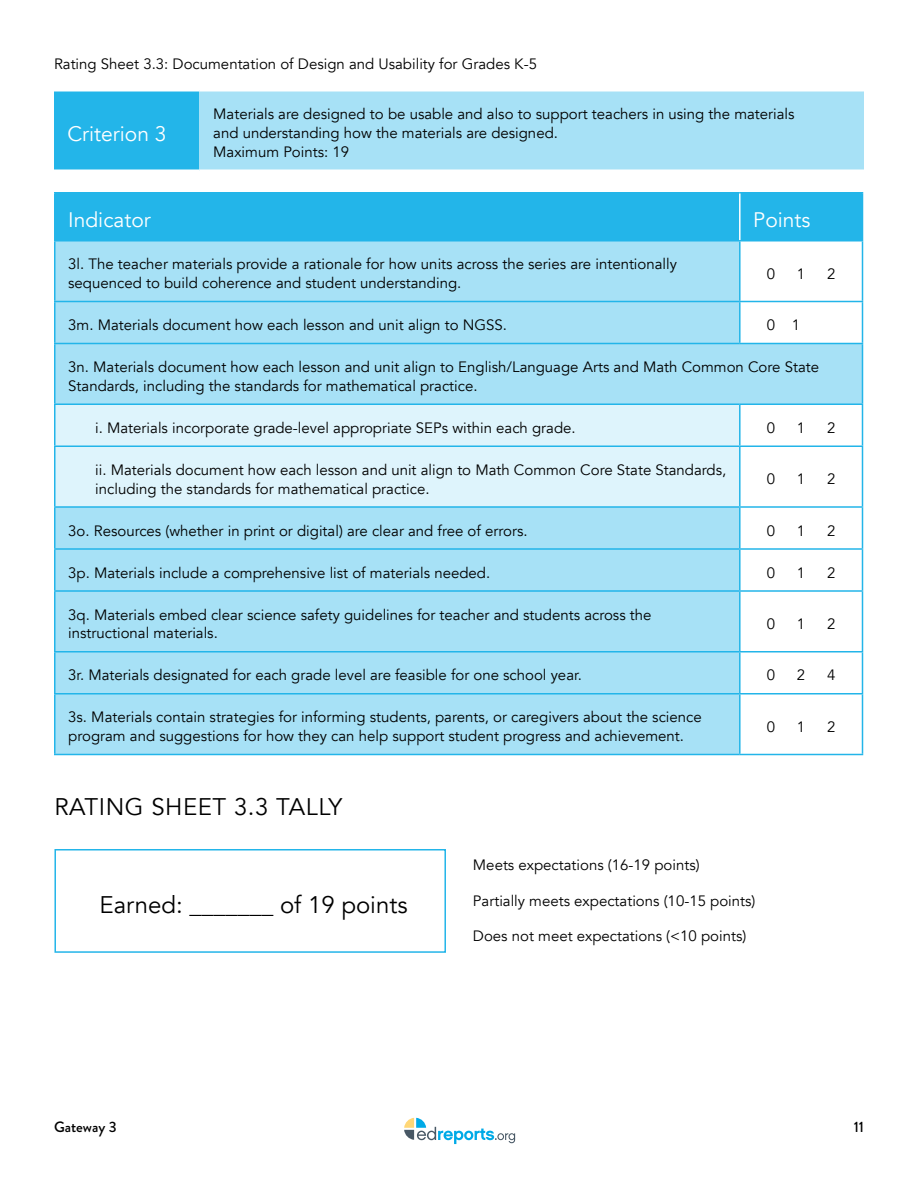
<style>
.page{position:relative;width:918px;height:1188px;background:#fff}
.page>*{position:absolute;margin:0;border:0;box-sizing:border-box;transform-origin:0 0}
.t1{font:24px "Avenir";color:#000}
.t2{font:500 24px "Avenir";letter-spacing:.02em;color:#000}
.t3{font:900 21px "Avenir";color:#fff}
.t4{font:15px/18.8px "Avenir";color:#000}
.t5{font:15px/18.8px "Avenir";color:#000}
.t6{font:900 15px/18.8px "Avenir";color:#000}
.t7{font:500 15px "Brandon Grotesque";color:#000}
</style>
<div class="page">
<svg style="left:404px;top:1118px;width:111px;height:26px"></svg>
<div style="left:54px;top:90px;width:146px;height:81px;background:#23b5e9"></div>
<div style="left:200px;top:90px;width:664px;height:81px;background:#a7e1f6"></div>
<svg style="left:54px;top:90px;width:146px;height:2px"></svg>
<svg style="left:200px;top:90px;width:664px;height:2px"></svg>
<hr style="left:54px;top:170px;width:146px;height:2px;background:#fff">
<hr style="left:200px;top:170px;width:664px;height:2px;background:#fff">
<div style="left:56px;top:194px;width:806px;height:46px;background:#23b5e9"></div>
<svg style="left:56px;top:242px;width:806px;height:512px;fill:#a7e1f6"></svg>
<div style="left:56px;top:405px;width:683px;height:101px;background:#def4fc"></div>
<hr style="left:54px;top:240px;width:686px;height:2px;background:#23b5e9">
<hr style="left:54px;top:242px;width:2px;height:59px;background:#23b5e9">
<hr style="left:740px;top:240px;width:123px;height:2px;background:#23b5e9">
<hr style="left:739px;top:242px;width:2px;height:59px;background:#23b5e9">
<hr style="left:862px;top:242px;width:1px;height:59px;background:#23b5e9">
<hr style="left:54px;top:301px;width:686px;height:1px;background:#23b5e9">
<hr style="left:54px;top:302px;width:2px;height:41px;background:#23b5e9">
<hr style="left:740px;top:301px;width:123px;height:1px;background:#23b5e9">
<hr style="left:739px;top:302px;width:2px;height:41px;background:#23b5e9">
<hr style="left:862px;top:302px;width:1px;height:41px;background:#23b5e9">
<hr style="left:54px;top:343px;width:686px;height:1px;background:#23b5e9">
<hr style="left:54px;top:344px;width:2px;height:60px;background:#23b5e9">
<hr style="left:740px;top:343px;width:123px;height:1px;background:#23b5e9">
<hr style="left:862px;top:344px;width:1px;height:60px;background:#23b5e9">
<hr style="left:740px;top:404px;width:123px;height:1px;background:#23b5e9">
<hr style="left:862px;top:405px;width:1px;height:41px;background:#23b5e9">
<hr style="left:740px;top:446px;width:123px;height:1px;background:#23b5e9">
<hr style="left:862px;top:447px;width:1px;height:59px;background:#23b5e9">
<hr style="left:54px;top:508px;width:2px;height:40px;background:#23b5e9">
<hr style="left:740px;top:506px;width:123px;height:2px;background:#23b5e9">
<hr style="left:739px;top:508px;width:2px;height:40px;background:#23b5e9">
<hr style="left:862px;top:508px;width:1px;height:40px;background:#23b5e9">
<hr style="left:54px;top:550px;width:2px;height:40px;background:#23b5e9">
<hr style="left:740px;top:548px;width:123px;height:2px;background:#23b5e9">
<hr style="left:739px;top:550px;width:2px;height:40px;background:#23b5e9">
<hr style="left:862px;top:550px;width:1px;height:40px;background:#23b5e9">
<hr style="left:54px;top:590px;width:686px;height:2px;background:#23b5e9">
<hr style="left:54px;top:592px;width:2px;height:59px;background:#23b5e9">
<hr style="left:740px;top:590px;width:123px;height:2px;background:#23b5e9">
<hr style="left:739px;top:592px;width:2px;height:59px;background:#23b5e9">
<hr style="left:862px;top:592px;width:1px;height:59px;background:#23b5e9">
<hr style="left:54px;top:651px;width:686px;height:1px;background:#23b5e9">
<hr style="left:54px;top:652px;width:2px;height:41px;background:#23b5e9">
<hr style="left:740px;top:651px;width:123px;height:1px;background:#23b5e9">
<hr style="left:739px;top:652px;width:2px;height:41px;background:#23b5e9">
<hr style="left:862px;top:652px;width:1px;height:41px;background:#23b5e9">
<hr style="left:54px;top:693px;width:686px;height:1px;background:#23b5e9">
<hr style="left:54px;top:694px;width:2px;height:60px;background:#23b5e9">
<hr style="left:740px;top:693px;width:123px;height:1px;background:#23b5e9">
<hr style="left:739px;top:694px;width:2px;height:60px;background:#23b5e9">
<hr style="left:862px;top:694px;width:1px;height:60px;background:#23b5e9">
<hr style="left:54px;top:754px;width:686px;height:1px;background:#23b5e9">
<hr style="left:740px;top:754px;width:123px;height:1px;background:#23b5e9">
<hr style="left:740px;top:192px;width:123px;height:2px;background:#23b5e9">
<hr style="left:862px;top:194px;width:1px;height:46px;background:#23b5e9">
<hr style="left:54px;top:192px;width:686px;height:2px;background:#23b5e9">
<hr style="left:54px;top:194px;width:2px;height:46px;background:#23b5e9">
<hr style="left:739px;top:194px;width:2px;height:46px;background:#fff">
<hr style="left:54px;top:404px;width:686px;height:1px;background:#23b5e9">
<hr style="left:54px;top:405px;width:2px;height:41px;background:#23b5e9">
<hr style="left:739px;top:405px;width:2px;height:41px;background:#23b5e9">
<hr style="left:54px;top:446px;width:686px;height:1px;background:#23b5e9">
<hr style="left:54px;top:447px;width:2px;height:59px;background:#23b5e9">
<hr style="left:739px;top:447px;width:2px;height:59px;background:#23b5e9">
<hr style="left:54px;top:506px;width:686px;height:2px;background:#23b5e9">
<hr style="left:54px;top:548px;width:686px;height:2px;background:#23b5e9">
<div style="left:54px;top:849px;width:392px;height:104px;border:2px solid #23b5e9"></div>
<p class="t6" style="left:54px;top:55px;width:485px">Rating Sheet 3.3: Documentation of Design and Usability for Grades K-5</p>
<h2 class="t3" style="left:68px;top:121px;width:101px">Criterion 3</h2>
<p class="t6" style="left:213px;top:105px;width:583px">Materials are designed to be usable and also to support teachers in using the materials and understanding how the materials are designed.</p>
<p class="t5" style="left:213px;top:142px;width:137px">Maximum Points: 19</p>
<h2 class="t3" style="left:68px;top:208px;width:84px">Indicator</h2>
<h2 class="t3" style="left:753px;top:208px;width:59px">Points</h2>
<p class="t4" style="left:68px;top:255px;width:610px">3l. The teacher materials provide a rationale for how units across the series are intentionally sequenced to build coherence and student understanding.</p>
<p class="t6" style="left:767px;top:264px;width:10px">0</p>
<p class="t6" style="left:797px;top:264px;width:10px">1</p>
<p class="t6" style="left:827px;top:264px;width:10px">2</p>
<p class="t4" style="left:68px;top:316px;width:440px">3m. Materials document how each lesson and unit align to NGSS.</p>
<p class="t6" style="left:767px;top:316px;width:35px">0 1</p>
<p class="t4" style="left:68px;top:358px;width:752px">3n. Materials document how each lesson and unit align to English/Language Arts and Math Common Core State<br>Standards, including the standards for mathematical practice.</p>
<p class="t5" style="left:95px;top:418px;width:482px">i. Materials incorporate grade-level appropriate SEPs within each grade.</p>
<p class="t6" style="left:767px;top:418px;width:10px">0</p>
<p class="t6" style="left:797px;top:418px;width:10px">1</p>
<p class="t6" style="left:827px;top:418px;width:10px">2</p>
<p class="t5" style="left:95px;top:460px;width:633px">ii. Materials document how each lesson and unit align to Math Common Core State Standards, including the standards for mathematical practice.</p>
<p class="t6" style="left:767px;top:470px;width:10px">0</p>
<p class="t6" style="left:797px;top:470px;width:10px">1</p>
<p class="t6" style="left:827px;top:470px;width:10px">2</p>
<p class="t4" style="left:68px;top:521px;width:461px">3o. Resources (whether in print or digital) are clear and free of errors.</p>
<p class="t6" style="left:767px;top:521px;width:10px">0</p>
<p class="t6" style="left:797px;top:521px;width:10px">1</p>
<p class="t6" style="left:827px;top:521px;width:10px">2</p>
<p class="t4" style="left:68px;top:563px;width:423px">3p. Materials include a comprehensive list of materials needed.</p>
<p class="t6" style="left:767px;top:563px;width:10px">0</p>
<p class="t6" style="left:797px;top:563px;width:10px">1</p>
<p class="t6" style="left:827px;top:563px;width:10px">2</p>
<p class="t4" style="left:68px;top:605px;width:585px">3q. Materials embed clear science safety guidelines for teacher and students across the instructional materials.</p>
<p class="t6" style="left:767px;top:615px;width:10px">0</p>
<p class="t6" style="left:797px;top:615px;width:10px">1</p>
<p class="t6" style="left:827px;top:615px;width:10px">2</p>
<p class="t4" style="left:68px;top:666px;width:515px">3r. Materials designated for each grade level are feasible for one school year.</p>
<p class="t6" style="left:767px;top:666px;width:10px">0</p>
<p class="t6" style="left:797px;top:666px;width:10px">2</p>
<p class="t6" style="left:827px;top:666px;width:10px">4</p>
<p class="t4" style="left:68px;top:708px;width:635px">3s. Materials contain strategies for informing students, parents, or caregivers about the science program and suggestions for how they can help support student progress and achievement.</p>
<p class="t6" style="left:767px;top:717px;width:10px">0</p>
<p class="t6" style="left:797px;top:717px;width:10px">1</p>
<p class="t6" style="left:827px;top:717px;width:10px">2</p>
<h1 class="t2" style="left:54px;top:792px;width:289px">RATING SHEET 3.3 TALLY</h1>
<h1 class="t1" style="left:100px;top:890px;width:310px">Earned: _______ of 19 points</h1>
<p class="t5" style="left:473px;top:856px;width:228px">Meets expectations (16-19 points)</p>
<p class="t5" style="left:473px;top:891px;width:284px">Partially meets expectations (10-15 points)</p>
<p class="t5" style="left:473px;top:927px;width:275px">Does not meet expectations (&lt;10 points)</p>
<p class="t7" style="left:54px;top:1117px;width:64px">Gateway 3</p>
<p class="t7" style="left:854px;top:1117px;width:12px">11</p>
</div>
